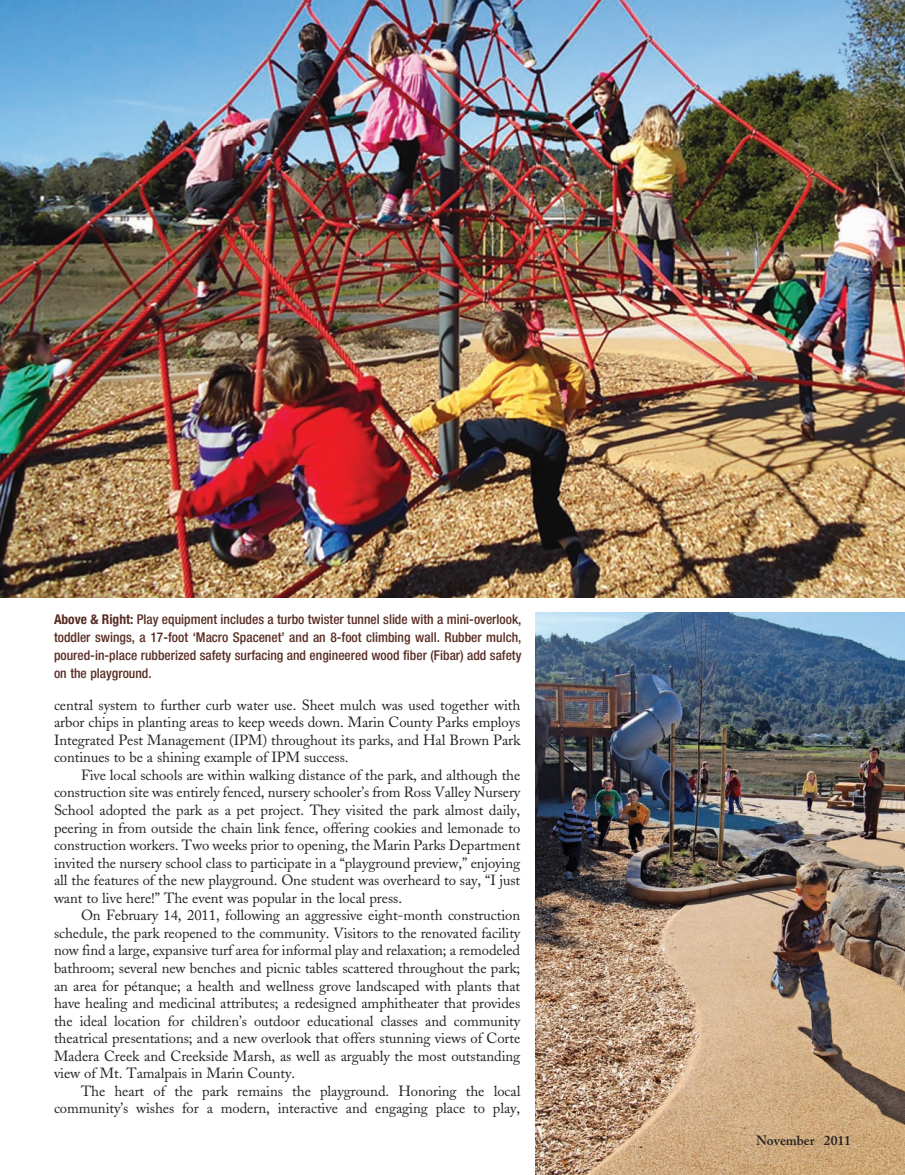
<style>
.page{position:relative;width:905px;height:1175px;background:#fff}
.page>*{position:absolute;margin:0;border:0;box-sizing:border-box;transform-origin:0 0}
.t1{font:14.7px/17.5px "Adobe Caslon";letter-spacing:-.005em;color:#231f20;text-align:justify}
.t2{font:500 condensed 13.5px/18px "Helvetica Neue";color:#592d23;text-align:justify}
.t3{font:600 13.5px "Adobe Caslon";color:#231f20}
.s1{font-weight:700}
</style>
<div class="page">
<img style="left:0;top:0;width:904px;height:597px">
<img style="left:535px;top:612px;width:369px;height:562px">
<p class="t2" style="left:54px;top:610px;width:469px"><span class="s1">Above &amp; Right:</span> Play equipment includes a turbo twister tunnel slide with a mini-overlook, toddler swings, a 17-foot ‘Macro Spacenet’ and an 8-foot climbing wall. Rubber mulch, poured-in-place rubberized safety surfacing and engineered wood fiber (Fibar) add safety on the playground.</p>
<p class="t1" style="left:54px;top:696px;width:468px">central system to further curb water use. Sheet mulch was used together with arbor chips in planting areas to keep weeds down. Marin County Parks employs Integrated Pest Management (IPM) throughout its parks, and Hal Brown Park continues to be a shining example of IPM success.</p>
<p class="t1" style="left:54px;top:766px;width:468px;text-indent:27px">Five local schools are within walking distance of the park, and although the construction site was entirely fenced, nursery schooler’s from Ross Valley Nursery School adopted the park as a pet project. They visited the park almost daily, peering in from outside the chain link fence, offering cookies and lemonade to construction workers. Two weeks prior to opening, the Marin Parks Department invited the nursery school class to participate in a “playground preview,” enjoying all the features of the new playground. One student was overheard to say, “I just want to live here!” The event was popular in the local press.</p>
<p class="t1" style="left:54px;top:906px;width:468px;text-indent:27px">On February 14, 2011, following an aggressive eight-month construction schedule, the park reopened to the community. Visitors to the renovated facility now find a large, expansive turf area for informal play and relaxation; a remodeled bathroom; several new benches and picnic tables scattered throughout the park; an area for pétanque; a health and wellness grove landscaped with plants that have healing and medicinal attributes; a redesigned amphitheater that provides the ideal location for children’s outdoor educational classes and community theatrical presentations; and a new overlook that offers stunning views of Corte Madera Creek and Creekside Marsh, as well as arguably the most outstanding view of Mt. Tamalpais in Marin County.</p>
<p class="t1" style="left:54px;top:1082px;width:468px;text-align:right">The heart of the park remains the playground. Honoring the local community’s wishes for a modern, interactive and engaging place to play,</p>
<p class="t3" style="left:756px;top:1132px;width:96px">November 2011</p>
</div>
